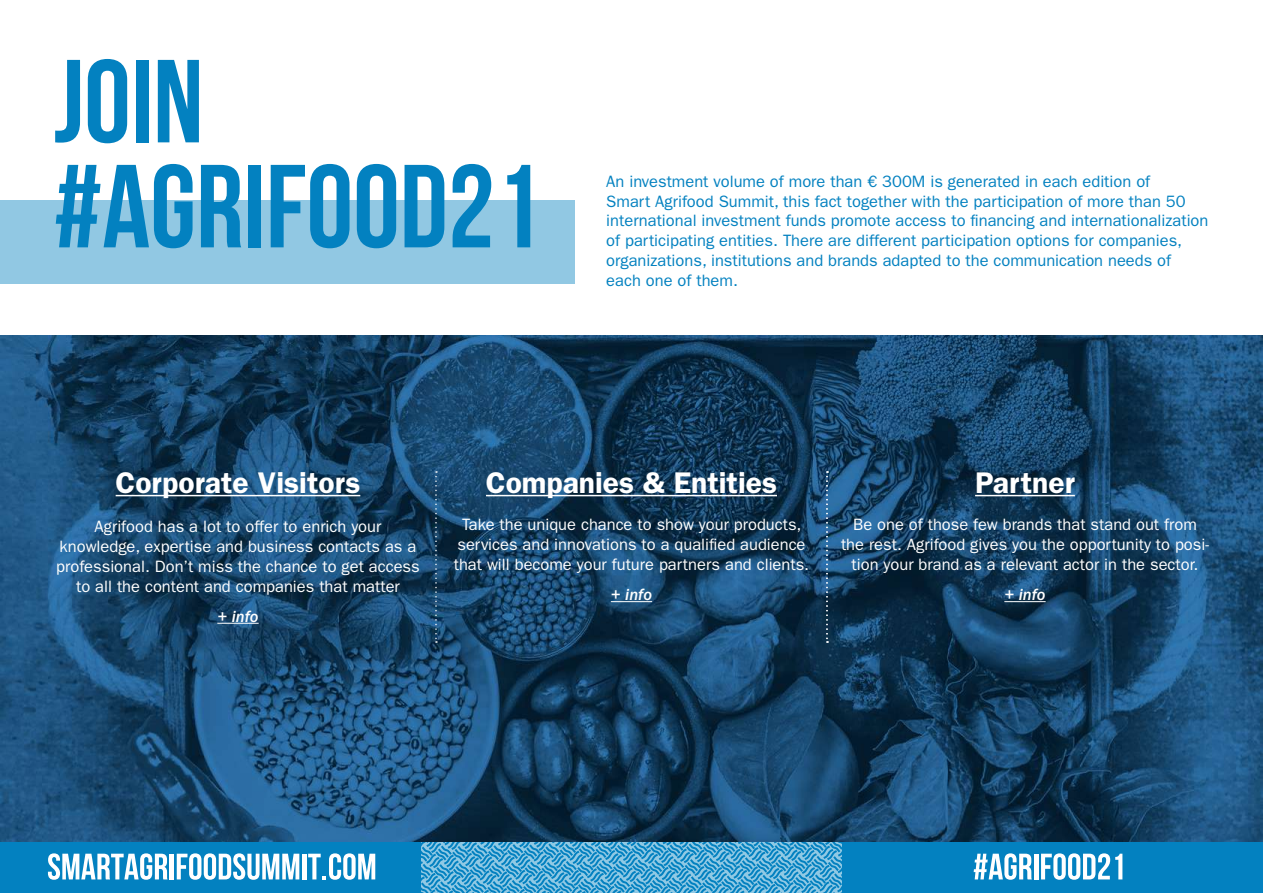
<style>
.page{position:relative;width:1263px;height:893px;background:#fff}
.page>*{position:absolute;margin:0;border:0;box-sizing:border-box;transform-origin:0 0}
.t1{font:700 117.75px/105px "Bebas Neue";color:#0381c0}
.t2{font:600 30px "ITC Franklin Gothic Std";color:#fff}
.t3{font:16.5px/19.8px "ITC Franklin Gothic Std";color:#fff;text-align:center}
.t4{font:16.5px/19.8px "ITC Franklin Gothic Std";color:#0381c0}
.t5{font:16.5px "ITC Franklin Gothic Std Med It";color:#fff}
</style>
<div class="page">
<div style="left:0;top:839px;width:421px;height:54px;background:#0381c0"></div>
<div style="left:842px;top:839px;width:421px;height:54px;background:#0381c0"></div>
<svg style="left:48px;top:853px;width:119px;height:27px"></svg>
<hr style="left:170px;top:854px;width:4px;height:25px;background:#fff">
<svg style="left:177px;top:853px;width:122px;height:27px"></svg>
<hr style="left:302px;top:854px;width:4px;height:25px;background:#fff">
<svg style="left:308px;top:853px;width:67px;height:27px"></svg>
<svg style="left:974px;top:853px;width:58px;height:27px"></svg>
<hr style="left:1034px;top:854px;width:4px;height:25px;background:#fff">
<svg style="left:1041px;top:853px;width:81px;height:27px"></svg>
<svg style="left:421px;top:841px;width:421px;height:52px;background:#4fa6d1"></svg>
<img style="left:0;top:336px;width:1263px;height:505px">
<hr style="left:116px;top:495px;width:244px;height:1px;background:#fff">
<hr style="left:217px;top:623px;width:42px;height:1px;background:#fff">
<div style="left:0;top:200px;width:574px;height:84px;background:#91c8e3"></div>
<hr style="left:486px;top:495px;width:291px;height:1px;background:#fff">
<hr style="left:611px;top:601px;width:41px;height:1px;background:#fff">
<hr style="left:975px;top:495px;width:100px;height:1px;background:#fff">
<hr style="left:1004px;top:601px;width:42px;height:1px;background:#fff">
<svg style="left:435px;top:471px;width:2px;height:172px"></svg>
<svg style="left:826px;top:471px;width:2px;height:172px"></svg>
<h1 class="t1" style="left:54px;top:48px;width:489px">JOIN #AGRIFOOD21</h1>
<p class="t4" style="left:606px;top:171px;width:604px">An investment volume of more than € 300M is generated in each edition of<br>Smart Agrifood Summit, this fact together with the participation of more than 50 international investment funds promote access to financing and internationalization of participating entities. There are different participation options for companies, organizations, institutions and brands adapted to the communication needs of each one of them.</p>
<h2 class="t2" style="left:116px;top:465px;width:246px">Corporate Visitors</h2>
<p class="t3" style="left:56px;top:517px;width:365px">Agrifood has a lot to offer to enrich your knowledge, expertise and business contacts as a professional. Don’t miss the chance to get access to all the content and companies that matter</p>
<p class="t5" style="left:217px;top:607px;width:43px">+ info</p>
<h2 class="t2" style="left:486px;top:465px;width:293px">Companies &amp; Entities</h2>
<p class="t3" style="left:454px;top:515px;width:357px">Take the unique chance to show your products, services and innovations to a qualified audience that will become your future partners and clients.</p>
<p class="t5" style="left:611px;top:585px;width:43px">+ info</p>
<h2 class="t2" style="left:975px;top:465px;width:101px">Partner</h2>
<p class="t3" style="left:841px;top:515px;width:369px">Be one of those few brands that stand out from the rest. Agrifood gives you the opportunity to posi&shy;tion your brand as a relevant actor in the sector.</p>
<p class="t5" style="left:1004px;top:585px;width:43px">+ info</p>
</div>
